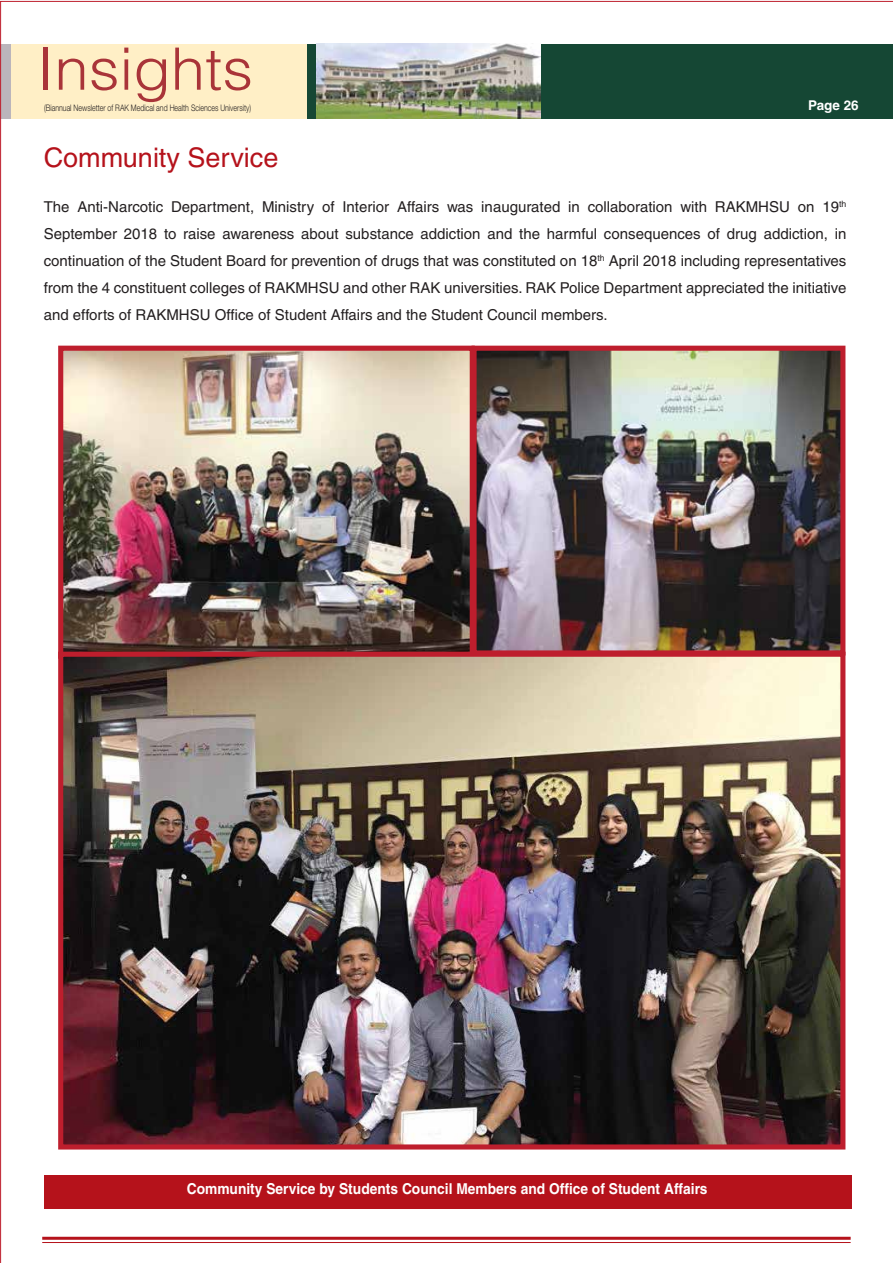
<style>
.page{position:relative;width:893px;height:1263px;background:#fff}
.page>*{position:absolute;margin:0;border:0;box-sizing:border-box;transform-origin:0 0}
.t1{font:300 58.5px "Helvetica";color:#a93439;scale:1.05 1}
.t2{font:27px "Helvetica";color:#b5121b}
.t3{font:15px/27px "Helvetica";color:#231f20;text-align:justify}
.t4{font:700 15px "Helvetica";color:#fff;scale:.92 1}
.t5{font:700 13.5px "Helvetica";letter-spacing:-.005em;color:#fff}
.t6{font:300 9px "Helvetica Neue";color:#231f20;scale:.78 1}
</style>
<div class="page">
<img style="left:0;top:1px;width:893px;height:1262px">
<h1 class="t1" style="left:37px;top:32px;width:207px">Insights</h1>
<p class="t6" style="left:44px;top:102px;width:267px">(Biannual Newsletter of RAK Medical and Health Sciences University)</p>
<p class="t5" style="left:808px;top:97px;width:52px">Page 26</p>
<h2 class="t2" style="left:44px;top:142px;width:236px">Community Service</h2>
<p class="t3" style="left:44px;top:194px;width:804px">The Anti-Narcotic Department, Ministry of Interior Affairs was inaugurated in collaboration with RAKMHSU on 19<sup>th </sup>September 2018 to raise awareness about substance addiction and the harmful consequences of drug addiction, in continuation of the Student Board for prevention of drugs that was constituted on 18<sup>th</sup> April 2018 including representatives from the 4 constituent colleges of RAKMHSU and other RAK universities. RAK Police Department appreciated the initiative and efforts of RAKMHSU Office of Student Affairs and the Student Council members.</p>
<p class="t4" style="left:187px;top:1180px;width:567px">Community Service by Students Council Members and Office of Student Affairs</p>
</div>
